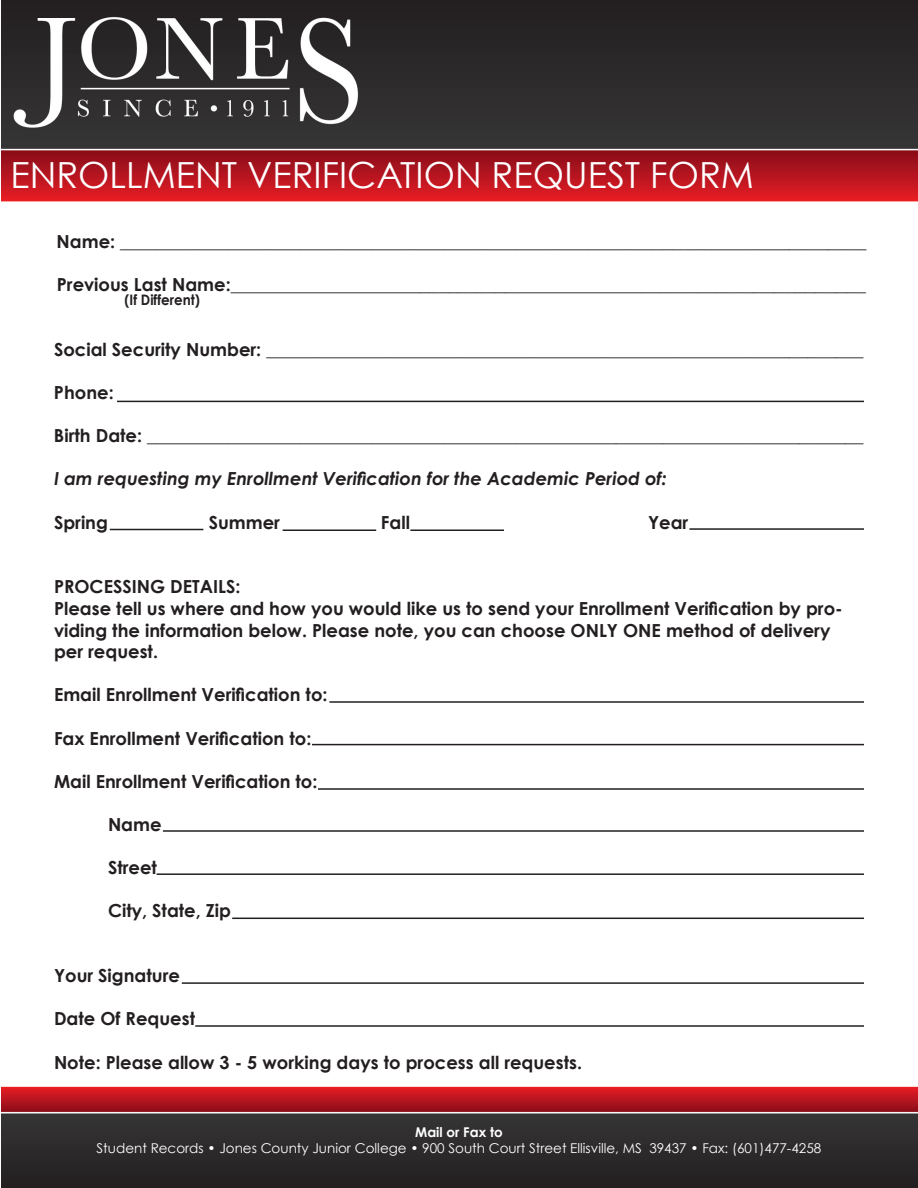
<style>
.page{position:relative;width:918px;height:1188px;background:#fff}
.page>*{position:absolute;margin:0;border:0;box-sizing:border-box;transform-origin:0 0}
.t1{font:36px "Century Gothic";color:#fff}
.t2{font:700 18px/21.6px "Century Gothic";color:#231f20}
.t3{font:italic 700 18px "Century Gothic";color:#231f20}
.t4{font:700 14.4px "Century Gothic";color:#231f20;scale:.93 1}
.t5{font:13.5px "Century Gothic";color:#fff}
.t6{font:700 13.5px "Century Gothic";color:#fff}
.s1{font-style:inherit}
</style>
<div class="page">
<img style="left:2px;top:0;width:916px;height:1188px">
<hr style="left:110px;top:529px;width:93px;height:1px;background:#231f20">
<hr style="left:283px;top:530px;width:93px;height:1px;background:#231f20">
<hr style="left:410px;top:530px;width:94px;height:1px;background:#231f20">
<hr style="left:689px;top:528px;width:175px;height:2px;background:#231f20">
<hr style="left:312px;top:744px;width:552px;height:1px;background:#231f20">
<hr style="left:329px;top:701px;width:535px;height:2px;background:#231f20">
<hr style="left:163px;top:830px;width:701px;height:2px;background:#231f20">
<hr style="left:157px;top:873px;width:707px;height:2px;background:#231f20">
<hr style="left:232px;top:918px;width:632px;height:1px;background:#231f20">
<hr style="left:318px;top:788px;width:546px;height:2px;background:#231f20">
<hr style="left:182px;top:982px;width:682px;height:2px;background:#231f20">
<hr style="left:195px;top:1025px;width:669px;height:2px;background:#231f20">
<hr style="left:117px;top:401px;width:747px;height:1px;background:#231f20">
<p class="t1" style="left:10px;top:153px;width:745px">ENROLLMENT VERIFICATION REQUEST FORM</p>
<p class="t2" style="left:57px;top:230px;width:811px">Name: _________________________________________________________________________________</p>
<p class="t2" style="left:57px;top:273px;width:811px"><span class="s1">Previous Last Name</span>:____________________________________________________________________</p>
<p class="t4" style="left:125px;top:291px;width:83px">(If Different)</p>
<p class="t2" style="left:54px;top:338px;width:811px">Social Security Number: __________________________________________________________________</p>
<p class="t2" style="left:54px;top:381px;width:61px">Phone:</p>
<p class="t2" style="left:54px;top:424px;width:811px">Birth Date: _______________________________________________________________________________</p>
<p class="t3" style="left:54px;top:467px;width:614px">I am requesting my Enrollment Verification for the Academic Period of:</p>
<p class="t2" style="left:54px;top:511px;width:55px">Spring</p>
<p class="t2" style="left:209px;top:511px;width:73px">Summer</p>
<p class="t2" style="left:381px;top:511px;width:31px">Fall</p>
<p class="t2" style="left:648px;top:511px;width:42px">Year</p>
<p class="t2" style="left:54px;top:576px;width:188px">PROCESSING DETAILS:</p>
<p class="t2" style="left:54px;top:597px;width:790px">Please tell us where and how you would like us to send your Enrollment Verification by pro&shy;viding the information below. Please note, you can choose ONLY ONE method of delivery per request.</p>
<p class="t2" style="left:54px;top:684px;width:275px">Email Enrollment Verification to:</p>
<p class="t2" style="left:54px;top:727px;width:259px">Fax Enrollment Verification to:</p>
<p class="t2" style="left:54px;top:770px;width:265px">Mail Enrollment Verification to:</p>
<p class="t2" style="left:108px;top:813px;width:55px">Name</p>
<p class="t2" style="left:108px;top:856px;width:50px">Street</p>
<p class="t2" style="left:108px;top:900px;width:125px">City, State, Zip</p>
<p class="t2" style="left:54px;top:964px;width:127px">Your Signature</p>
<p class="t2" style="left:54px;top:1008px;width:143px">Date Of Request</p>
<p class="t2" style="left:54px;top:1051px;width:530px">Note: Please allow 3 - 5 working days to process all requests.</p>
<p class="t6" style="left:415px;top:1124px;width:89px">Mail or Fax to</p>
<p class="t5" style="left:97px;top:1140px;width:726px">Student Records • Jones County Junior College • 900 South Court Street Ellisville, MS 39437 • Fax: (601)477-4258</p>
</div>
